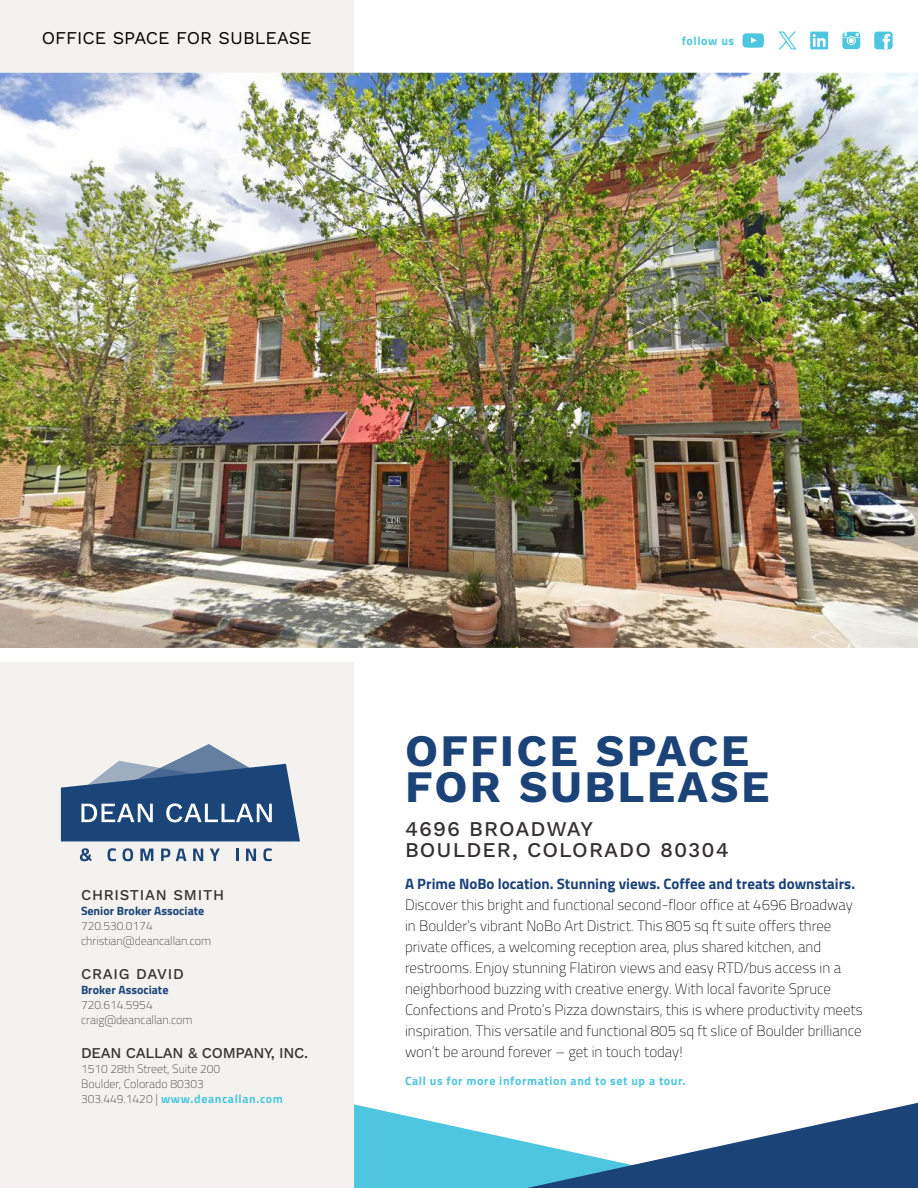
<style>
.page{position:relative;width:918px;height:1188px;background:#fff}
.page>*{position:absolute;margin:0;border:0;box-sizing:border-box;transform-origin:0 0}
.t1{font:700 45px/36px "Work Sans";letter-spacing:.05em;color:#1c4378}
.t2{font:500 21px/21px "Work Sans";letter-spacing:.05em;color:#353132}
.t3{font:18px "Work Sans";color:#000}
.t4{font:200 15px/21px "Cairo";color:#000}
.t5{font:700 15px "Cairo";color:#1c4378}
.t6{font:500 15px "Work Sans";letter-spacing:.05em;color:#353132}
.t7{font:500 15px "Work Sans";letter-spacing:-.02em;color:#353132}
.t8{font:200 12px/15px "Cairo";color:#353132}
.t9{font:700 12px "Cairo";letter-spacing:.05em;color:#4fc6df}
.t10{font:700 12px "Cairo";color:#1c4378}
.s1{font-weight:700;color:#4fc6df}
</style>
<div class="page">
<svg style="left:354px;top:1104px;width:173px;height:84px;fill:#4fc6df"></svg>
<div style="left:0;top:648px;width:354px;height:540px;background:#f4f2ef"></div>
<div style="left:0;top:0;width:354px;height:73px;background:#f4f2ef"></div>
<svg style="left:527px;top:1103px;width:391px;height:85px"></svg>
<img style="left:0;top:73px;width:918px;height:575px">
<div style="left:0;top:648px;width:354px;height:14px;background:#fff"></div>
<svg style="left:842px;top:32px;width:18px;height:17px"></svg>
<div style="left:810px;top:32px;width:18px;height:17px;background:#4fc6df"></div>
<svg style="left:813px;top:34px;width:13px;height:13px"></svg>
<div style="left:874px;top:32px;width:19px;height:17px;background:#4fc6df;border-radius:3px"></div>
<svg style="left:883px;top:34px;width:7px;height:15px"></svg>
<svg style="left:742px;top:33px;width:22px;height:15px"></svg>
<svg style="left:779px;top:32px;width:17px;height:17px"></svg>
<svg style="left:61px;top:744px;width:239px;height:97px"></svg>
<svg style="left:80px;top:848px;width:12px;height:13px"></svg>
<svg style="left:108px;top:848px;width:8px;height:13px"></svg>
<svg style="left:123px;top:848px;width:10px;height:13px"></svg>
<svg style="left:140px;top:849px;width:13px;height:12px"></svg>
<svg style="left:161px;top:849px;width:9px;height:12px"></svg>
<svg style="left:176px;top:849px;width:10px;height:12px"></svg>
<svg style="left:193px;top:849px;width:10px;height:12px"></svg>
<svg style="left:210px;top:849px;width:10px;height:12px"></svg>
<svg style="left:236px;top:849px;width:2px;height:12px"></svg>
<svg style="left:246px;top:849px;width:10px;height:12px"></svg>
<svg style="left:263px;top:848px;width:9px;height:13px"></svg>
<p class="t3" style="left:42px;top:27px;width:271px">OFFICE SPACE FOR SUBLEASE</p>
<p class="t9" style="left:682px;top:31px;width:54px">follow us</p>
<p class="t6" style="left:81px;top:886px;width:145px">CHRISTIAN SMITH</p>
<p class="t10" style="left:81px;top:901px;width:125px">Senior Broker Associate</p>
<p class="t8" style="left:81px;top:919px;width:132px">720.530.0174 christian@deancallan.com</p>
<p class="t6" style="left:81px;top:965px;width:104px">CRAIG DAVID</p>
<p class="t10" style="left:81px;top:980px;width:89px">Broker Associate</p>
<p class="t8" style="left:81px;top:997px;width:113px">720.614.5954 craig@deancallan.com</p>
<p class="t7" style="left:81px;top:1044px;width:229px">DEAN CALLAN &amp; COMPANY, INC.</p>
<p class="t8" style="left:81px;top:1061px;width:203px">1510 28th Street, Suite 200<br>Boulder, Colorado 80303<br>303.449.1420 | <span class="s1">www.deancallan.com</span></p>
<h1 class="t1" style="left:405px;top:735px;width:366px">OFFICE SPACE<br>FOR SUBLEASE</h1>
<h2 class="t2" style="left:405px;top:820px;width:325px">4696 BROADWAY<br>BOULDER, COLORADO 80304</h2>
<p class="t5" style="left:405px;top:871px;width:452px">A Prime NoBo location. Stunning views. Coffee and treats downstairs.</p>
<p class="t4" style="left:405px;top:894px;width:459px">Discover this bright and functional second-floor office at 4696 Broadway in Boulder’s vibrant NoBo Art District. This 805 sq ft suite offers three private offices, a welcoming reception area, plus shared kitchen, and restrooms. Enjoy stunning Flatiron views and easy RTD/bus access in a neighborhood buzzing with creative energy. With local favorite Spruce Confections and Proto’s Pizza downstairs, this is where productivity meets inspiration. This versatile and functional 805 sq ft slice of Boulder brilliance won’t be around forever – get in touch today!</p>
<p class="t9" style="left:405px;top:1071px;width:282px">Call us for more information and to set up a tour.</p>
</div>
